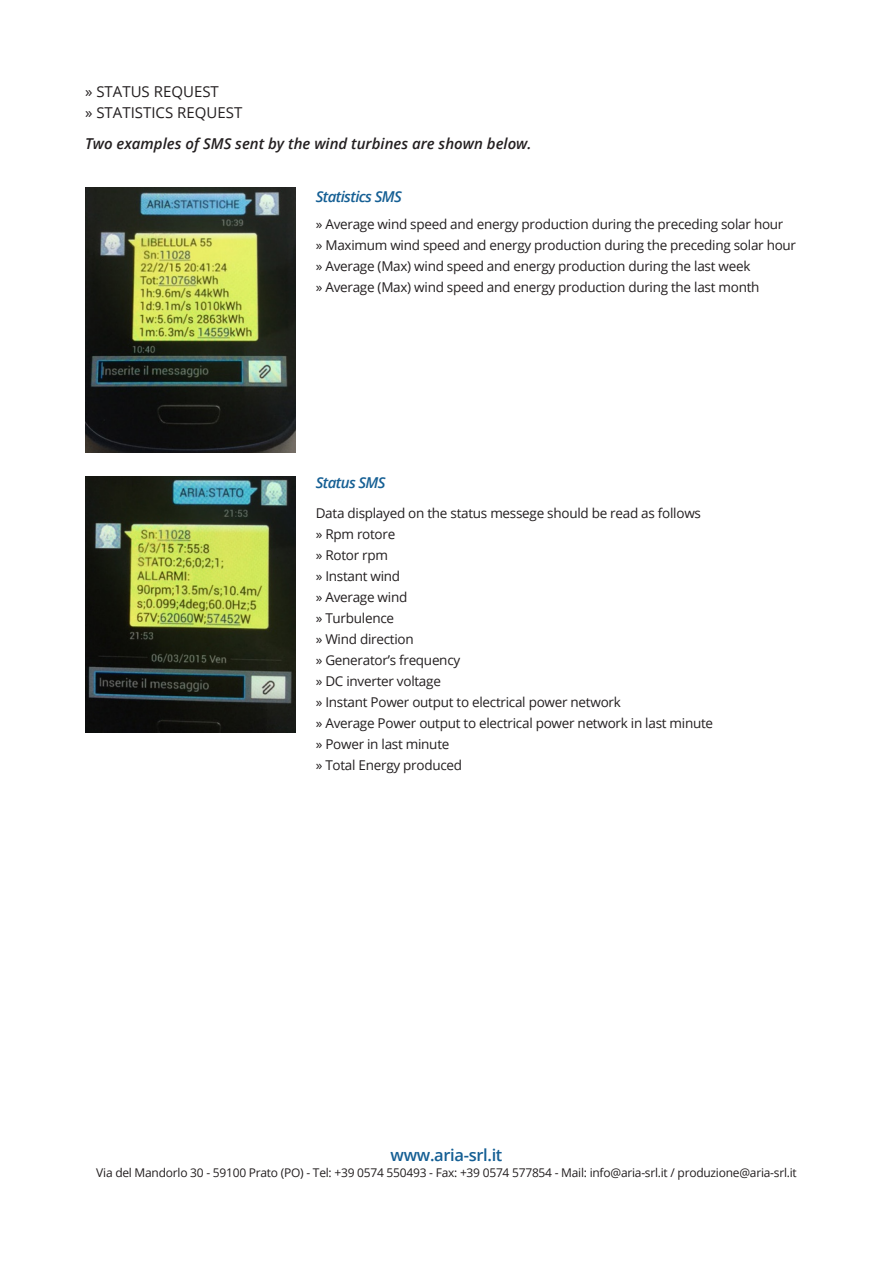
<style>
.page{position:relative;width:893px;height:1263px;background:#fff}
.page>*{position:absolute;margin:0;border:0;box-sizing:border-box;transform-origin:0 0}
.t1{font:600 16.5px "Open Sans";letter-spacing:-.02em;color:#155f94}
.t2{font:italic 600 15px "Open Sans";color:#231f20}
.t3{font:15px/21px "Open Sans";color:#231f20}
.t4{font:italic 600 15px "Open Sans";letter-spacing:-.04em;color:#155f94}
.t5{font:13.5px/21px "Open Sans";letter-spacing:-.02em;color:#231f20}
.t6{font:12px "Open Sans";letter-spacing:-.02em;color:#231f20}
</style>
<div class="page">
<img style="left:85px;top:187px;width:211px;height:266px">
<img style="left:85px;top:476px;width:211px;height:256px">
<p class="t3" style="left:85px;top:80px;width:159px">» STATUS REQUEST<br>» STATISTICS REQUEST</p>
<p class="t2" style="left:85px;top:133px;width:448px">Two examples of SMS sent by the wind turbines are shown below.</p>
<p class="t4" style="left:316px;top:186px;width:88px">Statistics SMS</p>
<p class="t5" style="left:316px;top:213px;width:482px">» Average wind speed and energy production during the preceding solar hour<br>» Maximum wind speed and energy production during the preceding solar hour » Average (Max) wind speed and energy production during the last week<br>» Average (Max) wind speed and energy production during the last month</p>
<p class="t4" style="left:316px;top:472px;width:71px">Status SMS</p>
<p class="t5" style="left:316px;top:502px;width:399px">Data displayed on the status messege should be read as follows<br>» Rpm rotore<br>» Rotor rpm<br>» Instant wind<br>» Average wind<br>» Turbulence<br>» Wind direction<br>» Generator’s frequency<br>» DC inverter voltage<br>» Instant Power output to electrical power network<br>» Average Power output to electrical power network in last minute » Power in last minute<br>» Total Energy produced</p>
<p class="t1" style="left:391px;top:1143px;width:113px">www.aria-srl.it</p>
<p class="t6" style="left:96px;top:1165px;width:702px">Via del Mandorlo 30 - 59100 Prato (PO) - Tel: +39 0574 550493 - Fax: +39 0574 577854 - Mail: info@aria-srl.it / produzione@aria-srl.it</p>
</div>
